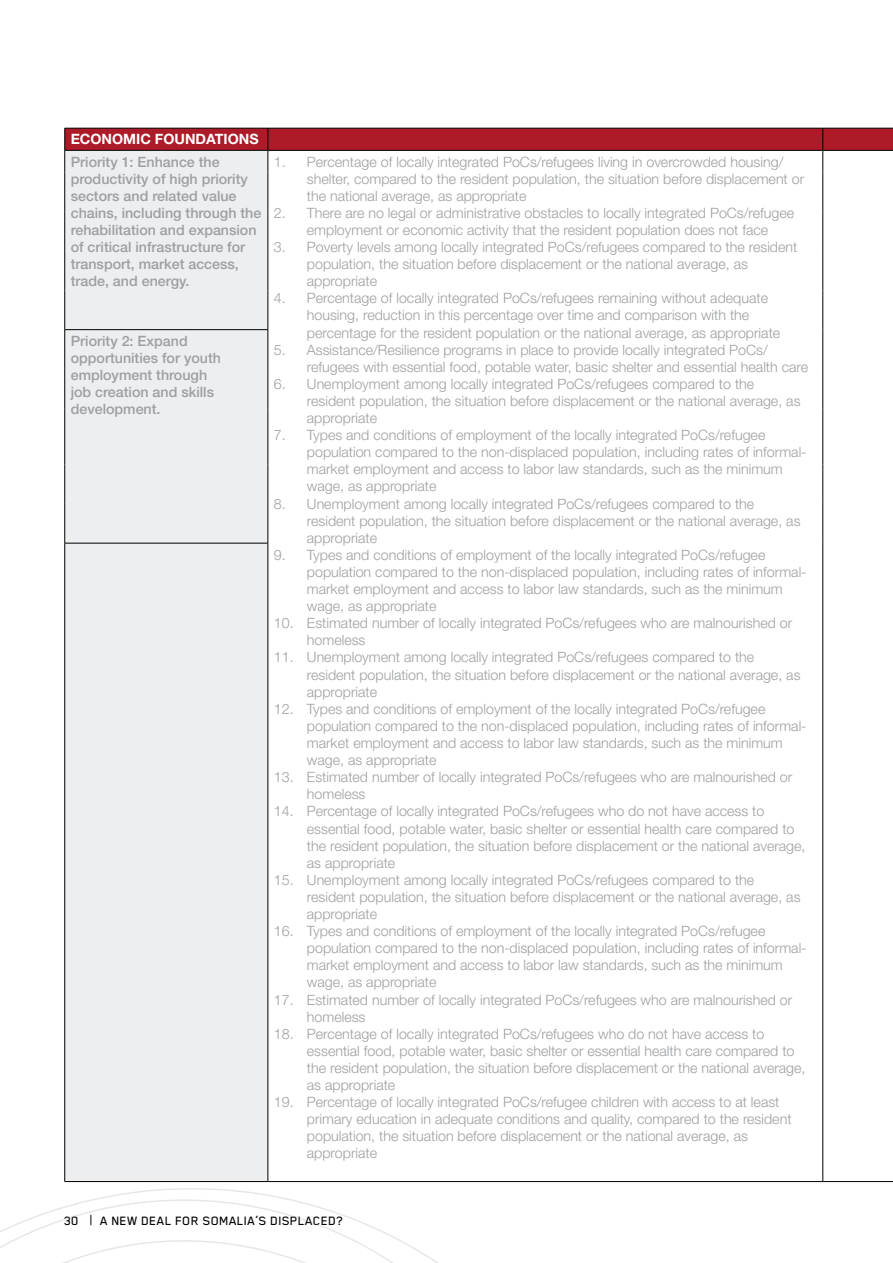
<style>
.page{position:relative;width:893px;height:1263px;background:#fff}
.page>*{position:absolute;margin:0;border:0;box-sizing:border-box;transform-origin:0 0}
.t1{font:300 14.25px/17.1px "Helvetica Neue LT Std";color:#9d9fa2}
.t2{font:500 14.25px/17.1px "Helvetica Neue LT Std";color:#9d9fa2}
.t3{font:700 14.25px "Helvetica Neue LT Std";color:#fff}
.t4{font:500 13.95px "Blender Pro";letter-spacing:.02em;color:#000}
.s1{font-family:"Helvetica Neue";font-weight:400;font-stretch:condensed}
</style>
<div class="page">
<svg style="left:0;top:1181px;width:695px;height:82px"></svg>
<div style="left:65px;top:173px;width:203px;height:1008px;background:#edeeef"></div>
<hr style="left:64px;top:173px;width:1px;height:39px;background:#000">
<hr style="left:268px;top:173px;width:1px;height:39px;background:#000">
<hr style="left:64px;top:212px;width:1px;height:39px;background:#000">
<hr style="left:268px;top:212px;width:1px;height:39px;background:#000">
<hr style="left:64px;top:251px;width:1px;height:39px;background:#000">
<hr style="left:268px;top:251px;width:1px;height:39px;background:#000">
<hr style="left:64px;top:290px;width:1px;height:39px;background:#000">
<hr style="left:268px;top:290px;width:1px;height:39px;background:#000">
<hr style="left:65px;top:329px;width:203px;height:1px;background:#000">
<hr style="left:64px;top:330px;width:1px;height:39px;background:#000">
<hr style="left:268px;top:330px;width:1px;height:39px;background:#000">
<hr style="left:64px;top:369px;width:1px;height:39px;background:#000">
<hr style="left:268px;top:369px;width:1px;height:39px;background:#000">
<hr style="left:64px;top:408px;width:1px;height:57px;background:#000">
<hr style="left:268px;top:408px;width:1px;height:57px;background:#000">
<hr style="left:64px;top:465px;width:1px;height:39px;background:#000">
<hr style="left:268px;top:465px;width:1px;height:39px;background:#000">
<hr style="left:64px;top:504px;width:1px;height:39px;background:#000">
<hr style="left:268px;top:504px;width:1px;height:39px;background:#000">
<hr style="left:65px;top:543px;width:203px;height:1px;background:#000">
<hr style="left:64px;top:543px;width:1px;height:638px;background:#000">
<hr style="left:268px;top:543px;width:1px;height:638px;background:#000">
<hr style="left:65px;top:1181px;width:203px;height:1px;background:#000">
<hr style="left:268px;top:1181px;width:555px;height:1px;background:#000">
<hr style="left:823px;top:173px;width:1px;height:39px;background:#000">
<hr style="left:823px;top:212px;width:1px;height:39px;background:#000">
<hr style="left:823px;top:251px;width:1px;height:39px;background:#000">
<hr style="left:823px;top:290px;width:1px;height:40px;background:#000">
<hr style="left:823px;top:330px;width:1px;height:39px;background:#000">
<hr style="left:823px;top:369px;width:1px;height:39px;background:#000">
<hr style="left:823px;top:408px;width:1px;height:57px;background:#000">
<hr style="left:823px;top:465px;width:1px;height:39px;background:#000">
<hr style="left:823px;top:504px;width:1px;height:39px;background:#000">
<hr style="left:823px;top:543px;width:1px;height:638px;background:#000">
<hr style="left:823px;top:1181px;width:70px;height:1px;background:#000">
<svg style="left:64px;top:128px;width:829px;height:45px"></svg>
<hr style="left:823px;top:150px;width:70px;height:1px;background:#000">
<p class="t3" style="left:71px;top:130px;width:189px">ECONOMIC FOUNDATIONS</p>
<p class="t2" style="left:71px;top:153px;width:192px">Priority 1: Enhance the productivity of high priority sectors and related value chains, including through the rehabilitation and expansion of critical infrastructure for transport, market access, trade, and energy.</p>
<p class="t1" style="left:307px;top:153px;width:499px;text-indent:-33px">1. Percentage of locally integrated PoCs/refugees living in overcrowded housing/ shelter, compared to the resident population, the situation before displacement or the national average, as appropriate</p>
<p class="t1" style="left:274px;top:204px;width:522px;text-align:center">2. There are no legal or administrative obstacles to locally integrated PoCs/refugee employment or economic activity that the resident population does not face</p>
<p class="t1" style="left:307px;top:238px;width:492px;text-indent:-33px">3. Poverty levels among locally integrated PoCs/refugees compared to the resident population, the situation before displacement or the national average, as appropriate</p>
<p class="t1" style="left:307px;top:289px;width:475px;text-indent:-33px">4. Percentage of locally integrated PoCs/refugees remaining without adequate housing, reduction in this percentage over time and comparison with the percentage for the resident population or the national average, as appropriate</p>
<p class="t1" style="left:307px;top:341px;width:503px;text-indent:-33px">5. Assistance/Resilience programs in place to provide locally integrated PoCs/ refugees with essential food, potable water, basic shelter and essential health care</p>
<p class="t1" style="left:307px;top:375px;width:495px;text-indent:-33px">6. Unemployment among locally integrated PoCs/refugees compared to the resident population, the situation before displacement or the national average, as appropriate</p>
<p class="t1" style="left:307px;top:426px;width:501px;text-indent:-33px">7. Types and conditions of employment of the locally integrated PoCs/refugee population compared to the non-displaced population, including rates of informal&shy;market employment and access to labor law standards, such as the minimum wage, as appropriate</p>
<p class="t1" style="left:307px;top:495px;width:495px;text-indent:-33px">8. Unemployment among locally integrated PoCs/refugees compared to the resident population, the situation before displacement or the national average, as appropriate</p>
<p class="t1" style="left:307px;top:546px;width:501px;text-indent:-33px">9. Types and conditions of employment of the locally integrated PoCs/refugee population compared to the non-displaced population, including rates of informal&shy;market employment and access to labor law standards, such as the minimum wage, as appropriate</p>
<p class="t1" style="left:307px;top:614px;width:487px;text-indent:-33px">10. Estimated number of locally integrated PoCs/refugees who are malnourished or homeless</p>
<p class="t1" style="left:307px;top:648px;width:495px;text-indent:-33px">11. Unemployment among locally integrated PoCs/refugees compared to the resident population, the situation before displacement or the national average, as appropriate</p>
<p class="t1" style="left:307px;top:700px;width:501px;text-indent:-33px">12. Types and conditions of employment of the locally integrated PoCs/refugee population compared to the non-displaced population, including rates of informal&shy;market employment and access to labor law standards, such as the minimum wage, as appropriate</p>
<p class="t1" style="left:307px;top:768px;width:487px;text-indent:-33px">13. Estimated number of locally integrated PoCs/refugees who are malnourished or homeless</p>
<p class="t1" style="left:307px;top:802px;width:500px;text-indent:-33px">14. Percentage of locally integrated PoCs/refugees who do not have access to essential food, potable water, basic shelter or essential health care compared to the resident population, the situation before displacement or the national average, as appropriate</p>
<p class="t1" style="left:307px;top:871px;width:495px;text-indent:-33px">15. Unemployment among locally integrated PoCs/refugees compared to the resident population, the situation before displacement or the national average, as appropriate</p>
<p class="t1" style="left:307px;top:922px;width:501px;text-indent:-33px">16. Types and conditions of employment of the locally integrated PoCs/refugee population compared to the non-displaced population, including rates of informal&shy;market employment and access to labor law standards, such as the minimum wage, as appropriate</p>
<p class="t1" style="left:307px;top:990px;width:487px;text-indent:-33px">17. Estimated number of locally integrated PoCs/refugees who are malnourished or homeless</p>
<p class="t1" style="left:307px;top:1025px;width:500px;text-indent:-33px">18. Percentage of locally integrated PoCs/refugees who do not have access to essential food, potable water, basic shelter or essential health care compared to the resident population, the situation before displacement or the national average, as appropriate</p>
<p class="t1" style="left:307px;top:1093px;width:486px;text-indent:-33px">19. Percentage of locally integrated PoCs/refugee children with access to at least primary education in adequate conditions and quality, compared to the resident population, the situation before displacement or the national average, as appropriate</p>
<p class="t2" style="left:71px;top:332px;width:152px">Priority 2: Expand opportunities for youth employment through job creation and skills development.</p>
<p class="t4" style="left:64px;top:1214px;width:280px">30 <span class="s1">|</span> A NEW DEAL FOR SOMALIA’S DISPLACED?</p>
</div>
